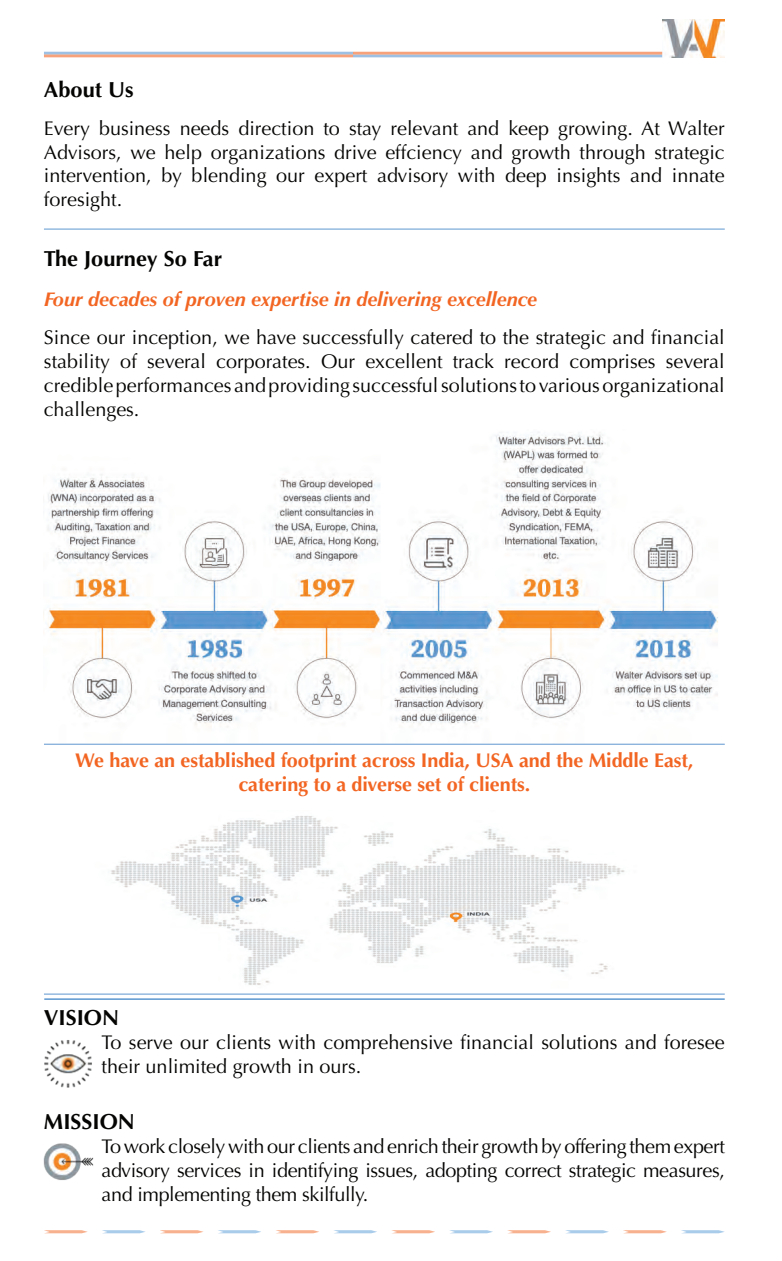
<style>
.page{position:relative;width:782px;height:1261px;background:#fff}
.page>*{position:absolute;margin:0;border:0;box-sizing:border-box;transform-origin:0 0}
.t1{font:700 21.75px "Optima";color:#040503}
.t2{font:19.8px/23.9px "Optima";color:#040503;text-align:justify}
.t3{font:700 19.8px/23.9px "Optima";letter-spacing:-.005em;color:#f26522;text-align:center}
.t4{font:italic 700 19.8px "Optima";color:#f26522}
</style>
<div class="page">
<img style="left:44px;top:1143px;width:49px;height:37px">
<img style="left:44px;top:1040px;width:48px;height:48px">
<img style="left:662px;top:20px;width:63px;height:37px">
<img style="left:48px;top:432px;width:670px;height:295px">
<svg style="left:44px;top:1230px;width:44px;height:3px"></svg>
<svg style="left:102px;top:1230px;width:43px;height:3px"></svg>
<svg style="left:160px;top:1230px;width:43px;height:3px"></svg>
<svg style="left:218px;top:1230px;width:43px;height:3px"></svg>
<svg style="left:276px;top:1230px;width:43px;height:3px"></svg>
<svg style="left:334px;top:1230px;width:43px;height:3px"></svg>
<svg style="left:391px;top:1230px;width:44px;height:3px"></svg>
<svg style="left:450px;top:1230px;width:43px;height:3px"></svg>
<svg style="left:507px;top:1230px;width:44px;height:3px"></svg>
<svg style="left:565px;top:1230px;width:44px;height:3px"></svg>
<svg style="left:623px;top:1230px;width:44px;height:3px"></svg>
<svg style="left:681px;top:1230px;width:44px;height:3px"></svg>
<hr style="left:44px;top:744px;width:681px;height:1px;background:#5e97d0">
<hr style="left:44px;top:229px;width:681px;height:1px;background:#5e97d0">
<img style="left:44px;top:816px;width:681px;height:179px">
<hr style="left:44px;top:993px;width:681px;height:1px;background:#5e97d0">
<hr style="left:44px;top:998px;width:681px;height:2px;background:#5c97d0">
<p class="t1" style="left:44px;top:77px;width:91px">About Us</p>
<p class="t2" style="left:44px;top:116px;width:682px">Every business needs direction to stay relevant and keep growing. At Walter Advisors, we help organizations drive effciency and growth through strategic intervention, by blending our expert advisory with deep insights and innate foresight.</p>
<p class="t1" style="left:44px;top:246px;width:180px">The Journey So Far</p>
<p class="t4" style="left:44px;top:288px;width:495px">Four decades of proven expertise in delivering excellence</p>
<p class="t2" style="left:44px;top:326px;width:682px">Since our inception, we have successfully catered to the strategic and financial stability of several corporates. Our excellent track record comprises several credible performances and providing successful solutions to various organizational challenges.</p>
<p class="t3" style="left:75px;top:748px;width:620px">We have an established footprint across India, USA and the Middle East, catering to a diverse set of clients.</p>
<p class="t1" style="left:44px;top:1005px;width:77px">VISION</p>
<p class="t2" style="left:102px;top:1031px;width:625px">To serve our clients with comprehensive financial solutions and foresee their unlimited growth in ours.</p>
<p class="t1" style="left:44px;top:1109px;width:92px">MISSION</p>
<p class="t2" style="left:102px;top:1135px;width:625px">To work closely with our clients and enrich their growth by offering them expert advisory services in identifying issues, adopting correct strategic measures, and implementing them skilfully.</p>
</div>
